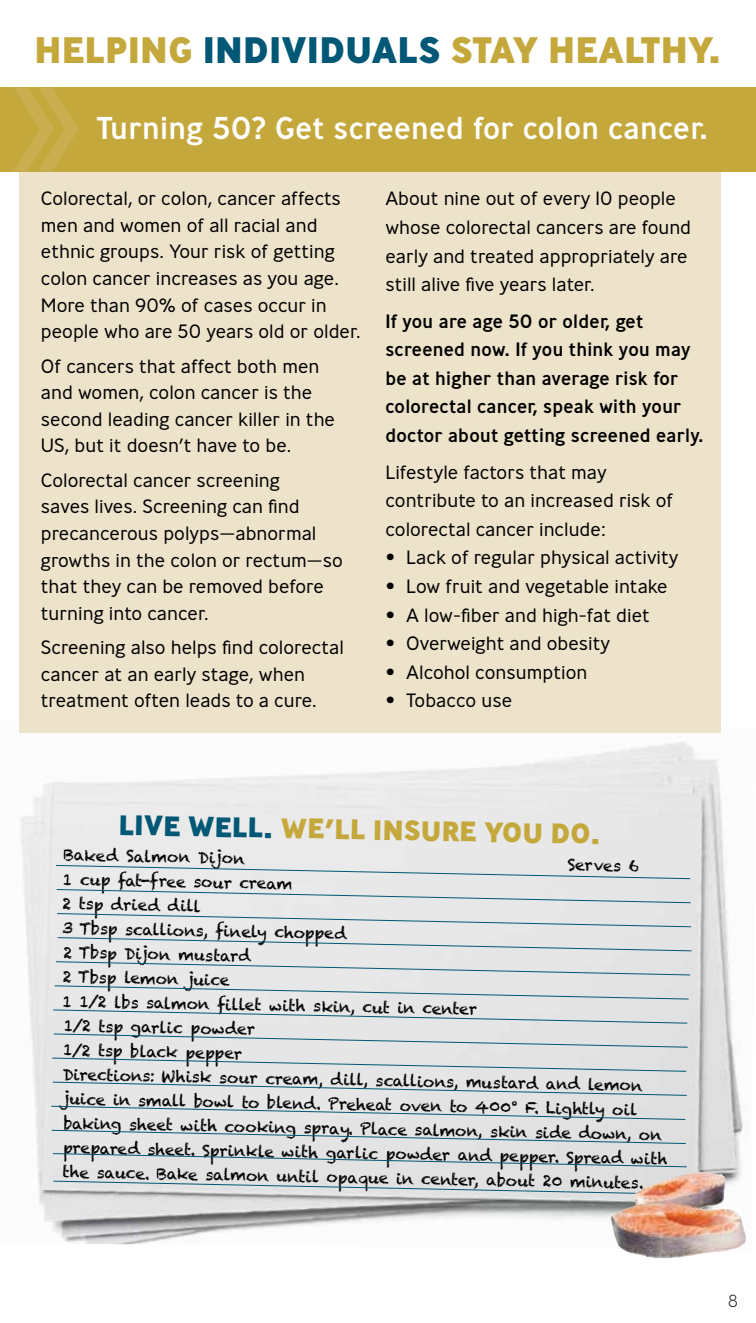
<style>
.page{position:relative;width:756px;height:1323px;background:#fff}
.page>*{position:absolute;margin:0;border:0;box-sizing:border-box;transform-origin:0 0}
.t1{font:800 36.75px "Ministry";color:#c5a83c}
.t2{font:500 31.5px "Ministry";color:#fff}
.t3{font:800 28px "Ministry";color:#c5a83c}
.t4{font:300 19.25px/26.6px "Ministry";color:#000}
.t5{font:500 19.25px/28.5px "Ministry";color:#000}
.t6{font:200 17.5px "Ministry";color:#000}
.t7{font:15.75px "Chalkduster";color:#000}
.s1{color:#005776}
</style>
<div class="page">
<img style="left:19px;top:721px;width:724px;height:524px">
<svg style="left:56px;top:865px;width:635px;height:14px;background:#d7dee0"></svg>
<svg style="left:56px;top:889px;width:635px;height:14px;background:#d7dde0"></svg>
<svg style="left:57px;top:913px;width:635px;height:14px;background:#d7dddf"></svg>
<svg style="left:57px;top:937px;width:635px;height:14px;background:#d6dcde"></svg>
<svg style="left:56px;top:961px;width:635px;height:14px;background:#d6dcde"></svg>
<svg style="left:54px;top:985px;width:635px;height:14px;background:#d6dcde"></svg>
<svg style="left:53px;top:1009px;width:635px;height:15px;background:#d6dcde"></svg>
<svg style="left:53px;top:1034px;width:635px;height:14px;background:#d4dadc"></svg>
<svg style="left:52px;top:1058px;width:635px;height:14px;background:#d4dadc"></svg>
<svg style="left:52px;top:1082px;width:635px;height:14px;background:#d4dadc"></svg>
<svg style="left:51px;top:1106px;width:635px;height:14px;background:#d3d9dc"></svg>
<svg style="left:52px;top:1153px;width:635px;height:14px;background:#d1d7da"></svg>
<svg style="left:51px;top:1130px;width:635px;height:14px;background:#d2d8db"></svg>
<svg style="left:53px;top:1181px;width:558px;height:14px;background:#ccd2d4"></svg>
<img style="left:611px;top:1172px;width:135px;height:86px">
<div style="left:19px;top:163px;width:701px;height:569px;background:#ede3cb"></div>
<div style="left:0;top:87px;width:756px;height:84px;background:#c5a83c"></div>
<svg style="left:14px;top:87px;width:65px;height:84px"></svg>
<h1 class="t1" style="left:35px;top:26px;width:688px">HELPING <span class="s1">INDIVIDUALS</span> STAY HEALTHY.</h1>
<h2 class="t2" style="left:97px;top:108px;width:613px">Turning 50? Get screened for colon cancer.</h2>
<p class="t4" style="left:41px;top:185px;width:321px">Colorectal, or colon, cancer affects men and women of all racial and ethnic groups. Your risk of getting colon cancer increases as you age.<br>More than 90% of cases occur in people who are 50 years old or older.</p>
<p class="t4" style="left:41px;top:352px;width:296px">Of cancers that affect both men and women, colon cancer is the second leading cancer killer in the<br>US, but it doesn’t have to be.</p>
<p class="t4" style="left:41px;top:467px;width:304px">Colorectal cancer screening<br>saves lives. Screening can find precancerous polyps—abnormal growths in the colon or rectum—so that they can be removed before turning into cancer.</p>
<p class="t4" style="left:41px;top:634px;width:304px">Screening also helps find colorectal cancer at an early stage, when treatment often leads to a cure.</p>
<p class="t4" style="left:385px;top:184px;width:307px;line-height:28.5px">About nine out of every 10 people whose colorectal cancers are found early and treated appropriately are still alive five years later.</p>
<p class="t5" style="left:385px;top:306px;width:320px">If you are age 50 or older, get screened now. If you think you may be at higher than average risk for colorectal cancer, speak with your doctor about getting screened early.</p>
<p class="t4" style="left:385px;top:457px;width:289px;line-height:28.5px">Lifestyle factors that may contribute to an increased risk of colorectal cancer include:</p>
<p class="t4" style="left:385px;top:544px;width:295px">• Lack of regular physical activity</p>
<p class="t4" style="left:385px;top:573px;width:284px">• Low fruit and vegetable intake</p>
<p class="t4" style="left:385px;top:601px;width:266px">• A low-fiber and high-fat diet</p>
<p class="t4" style="left:385px;top:630px;width:226px">• Overweight and obesity</p>
<p class="t4" style="left:385px;top:658px;width:203px">• Alcohol consumption</p>
<p class="t4" style="left:385px;top:687px;width:128px">• Tobacco use</p>
<h3 class="t3" style="left:119px;top:807px;width:483px;rotate:1deg"><span class="s1">LIVE WELL.</span> WE’LL INSURE YOU DO.</h3>
<p class="t7" style="left:64px;top:846px;width:183px;rotate:1deg">Baked Salmon Dijon</p>
<p class="t7" style="left:568px;top:855px;width:73px;rotate:1deg">Serves 6</p>
<p class="t7" style="left:63px;top:870px;width:231px;rotate:1deg">1 cup fat-free sour cream</p>
<p class="t7" style="left:63px;top:894px;width:140px;rotate:1deg">2 tsp dried dill</p>
<p class="t7" style="left:62px;top:919px;width:286px;rotate:1deg">3 Tbsp scallions, fi nely chopped</p>
<p class="t7" style="left:64px;top:943px;width:189px;rotate:1deg">2 Tbsp Dijon mustard</p>
<p class="t7" style="left:63px;top:968px;width:168px;rotate:1deg">2 Tbsp lemon juice</p>
<p class="t7" style="left:63px;top:992px;width:416px;rotate:1deg">1 1/2 lbs salmon fi llet with skin, cut in center</p>
<p class="t7" style="left:64px;top:1016px;width:193px;rotate:1deg">1/2 tsp garlic powder</p>
<p class="t7" style="left:63px;top:1041px;width:180px;rotate:1deg">1/2 tsp black pepper</p>
<p class="t7" style="left:63px;top:1066px;width:581px;rotate:1deg">Directions: Whisk sour cream, dill, scallions, mustard and lemon</p>
<p class="t7" style="left:63px;top:1090px;width:577px;rotate:1deg">juice in small bowl to blend. Preheat oven to 400° F. Lightly oil</p>
<p class="t7" style="left:64px;top:1114px;width:600px;rotate:1deg">baking sheet with cooking spray. Place salmon, skin side down, on</p>
<p class="t7" style="left:63px;top:1139px;width:606px;rotate:1deg">prepared sheet. Sprinkle with garlic powder and pepper. Spread with</p>
<p class="t7" style="left:63px;top:1163px;width:583px;rotate:1deg">the sauce. Bake salmon until opaque in center, about 20 minutes.</p>
<p class="t6" style="left:728px;top:1290px;width:12px">8</p>
</div>
